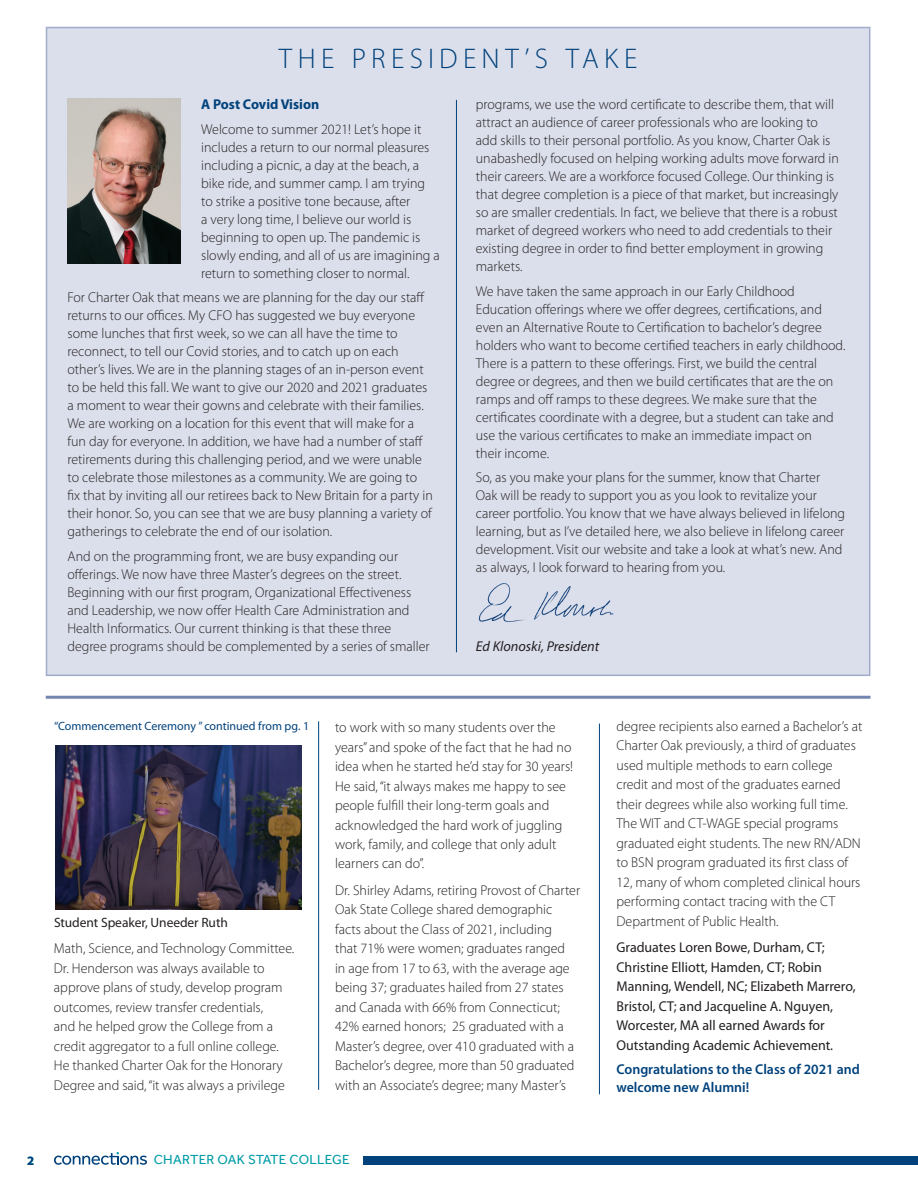
<style>
.page{position:relative;width:918px;height:1188px;background:#fff}
.page>*{position:absolute;margin:0;border:0;box-sizing:border-box;transform-origin:0 0}
.Connect_Subheads{font:300 28.5px "Myriad Pro";letter-spacing:.185em;color:#01427c}
.Connect_Text{font:300 14.25px/18px "Myriad Pro";color:#231f20}
.Connect_Text-2{font:14.25px/19.5px "Myriad Pro";color:#231f20}
.Connect_Text-3{font:600 14.25px/18px "Myriad Pro";color:#01427c}
.t1{font:italic 14.25px "Myriad Pro";color:#231f20}
.t2{font:700 14.25px "Myriad Pro";color:#01427c}
.Connect_Text-4{font:13.5px "Myriad Pro";letter-spacing:-.005em;color:#231f20}
.t3{font:13.5px "Effra";letter-spacing:.02em;color:#009ca7}
.t4{font:700 12.75px "Myriad Pro";color:#01427c}
.Connect_Continued_Fr{font:12px "Myriad Pro";color:#01427c}
</style>
<div class="page">
<div style="left:364px;top:1157px;width:554px;height:8px;background:#01427c"></div>
<svg style="left:54px;top:1152px;width:93px;height:13px"></svg>
<div style="left:46px;top:27px;width:824px;height:649px;background:#dbdfeb;border:2px solid #a1accb"></div>
<img style="left:478px;top:583px;width:136px;height:39px">
<hr style="left:456px;top:100px;width:1px;height:552px;background:#01427c">
<hr style="left:46px;top:696px;width:824px;height:3px;background:#7286af">
<hr style="left:318px;top:721px;width:1px;height:369px;background:#01427c">
<hr style="left:599px;top:724px;width:1px;height:370px;background:#01427c">
<img style="left:55px;top:745px;width:246px;height:164px">
<img style="left:68px;top:99px;width:113px;height:165px">
<p class="Connect_Subheads" style="left:279px;top:41px;width:360px">THE PRESIDENT’S TAKE</p>
<p class="t2" style="left:201px;top:95px;width:120px">A Post Covid Vision</p>
<p class="Connect_Text" style="left:201px;top:120px;width:240px">Welcome to summer 2021! Let’s hope it includes a return to our normal pleasures including a picnic, a day at the beach, a bike ride, and summer camp. I am trying to strike a positive tone because, after<br>a very long time, I believe our world is beginning to open up. The pandemic is slowly ending, and all of us are imagining a return to something closer to normal.</p>
<p class="Connect_Text" style="left:68px;top:289px;width:367px">For Charter Oak that means we are planning for the day our staff returns to our offices. My CFO has suggested we buy everyone some lunches that first week, so we can all have the time to reconnect, to tell our Covid stories, and to catch up on each other’s lives. We are in the planning stages of an in-person event to be held this fall. We want to give our 2020 and 2021 graduates a moment to wear their gowns and celebrate with their families.<br>We are working on a location for this event that will make for a fun day for everyone. In addition, we have had a number of staff retirements during this challenging period, and we were unable to celebrate those milestones as a community. We are going to fix that by inviting all our retirees back to New Britain for a party in their honor. So, you can see that we are busy planning a variety of gatherings to celebrate the end of our isolation.</p>
<p class="Connect_Text" style="left:68px;top:547px;width:364px">And on the programming front, we are busy expanding our offerings. We now have three Master’s degrees on the street.<br>Beginning with our first program, Organizational Effectiveness and Leadership, we now offer Health Care Administration and Health Informatics. Our current thinking is that these three degree programs should be complemented by a series of smaller</p>
<p class="Connect_Text" style="left:476px;top:95px;width:365px">programs, we use the word certificate to describe them, that will attract an audience of career professionals who are looking to add skills to their personal portfolio. As you know, Charter Oak is unabashedly focused on helping working adults move forward in their careers. We are a workforce focused College. Our thinking is that degree completion is a piece of that market, but increasingly so are smaller credentials. In fact, we believe that there is a robust market of degreed workers who need to add credentials to their existing degree in order to find better employment in growing markets.</p>
<p class="Connect_Text" style="left:476px;top:282px;width:371px">We have taken the same approach in our Early Childhood Education offerings where we offer degrees, certifications, and even an Alternative Route to Certification to bachelor’s degree holders who want to become certified teachers in early childhood.<br>There is a pattern to these offerings. First, we build the central degree or degrees, and then we build certificates that are the on ramps and off ramps to these degrees. We make sure that the certificates coordinate with a degree, but a student can take and use the various certificates to make an immediate impact on<br>their income.</p>
<p class="Connect_Text" style="left:476px;top:468px;width:371px">So, as you make your plans for the summer, know that Charter Oak will be ready to support you as you look to revitalize your career portfolio. You know that we have always believed in lifelong learning, but as I’ve detailed here, we also believe in lifelong career development. Visit our website and take a look at what’s new. And as always, I look forward to hearing from you.</p>
<p class="t1" style="left:476px;top:638px;width:125px">Ed Klonoski, President</p>
<p class="Connect_Continued_Fr" style="left:54px;top:719px;width:257px">“Commencement Ceremony ” continued from pg. 1</p>
<p class="Connect_Text" style="left:335px;top:717px;width:240px;line-height:19.5px">to work with so many students over the years” and spoke of the fact that he had no idea when he started he’d stay for 30 years!<br>He said, “it always makes me happy to see people fulfill their long-term goals and acknowledged the hard work of juggling work, family, and college that only adult learners can do”.</p>
<p class="Connect_Text" style="left:335px;top:880px;width:247px;line-height:19.5px">Dr. Shirley Adams, retiring Provost of Charter Oak State College shared demographic facts about the Class of 2021, including<br>that 71% were women; graduates ranged<br>in age from 17 to 63, with the average age being 37; graduates hailed from 27 states and Canada with 66% from Connecticut; 42% earned honors; 25 graduated with a Master’s degree, over 410 graduated with a Bachelor’s degree, more than 50 graduated with an Associate’s degree; many Master’s</p>
<p class="Connect_Text-4" style="left:54px;top:914px;width:175px">Student Speaker, Uneeder Ruth</p>
<p class="Connect_Text" style="left:54px;top:939px;width:242px;line-height:19.5px">Math, Science, and Technology Committee.<br>Dr. Henderson was always available to approve plans of study, develop program outcomes, review transfer credentials,<br>and he helped grow the College from a credit aggregator to a full online college.<br>He thanked Charter Oak for the Honorary Degree and said, “it was always a privilege</p>
<p class="t4" style="left:27px;top:1152px;width:9px">2</p>
<p class="t3" style="left:154px;top:1152px;width:197px">CHARTER OAK STATE COLLEGE</p>
<p class="Connect_Text" style="left:616px;top:716px;width:247px;line-height:19.5px">degree recipients also earned a Bachelor’s at Charter Oak previously, a third of graduates used multiple methods to earn college credit and most of the graduates earned their degrees while also working full time.<br>The WIT and CT-WAGE special programs graduated eight students. The new RN/ADN to BSN program graduated its first class of 12, many of whom completed clinical hours performing contact tracing with the CT Department of Public Health.</p>
<p class="Connect_Text-2" style="left:616px;top:937px;width:241px">Graduates Loren Bowe, Durham, CT; Christine Elliott, Hamden, CT; Robin Manning, Wendell, NC; Elizabeth Marrero, Bristol, CT; and Jacqueline A. Nguyen, Worcester, MA all earned Awards for Outstanding Academic Achievement.</p>
<p class="Connect_Text-3" style="left:616px;top:1060px;width:245px">Congratulations to the Class of 2021 and welcome new Alumni!</p>
</div>
